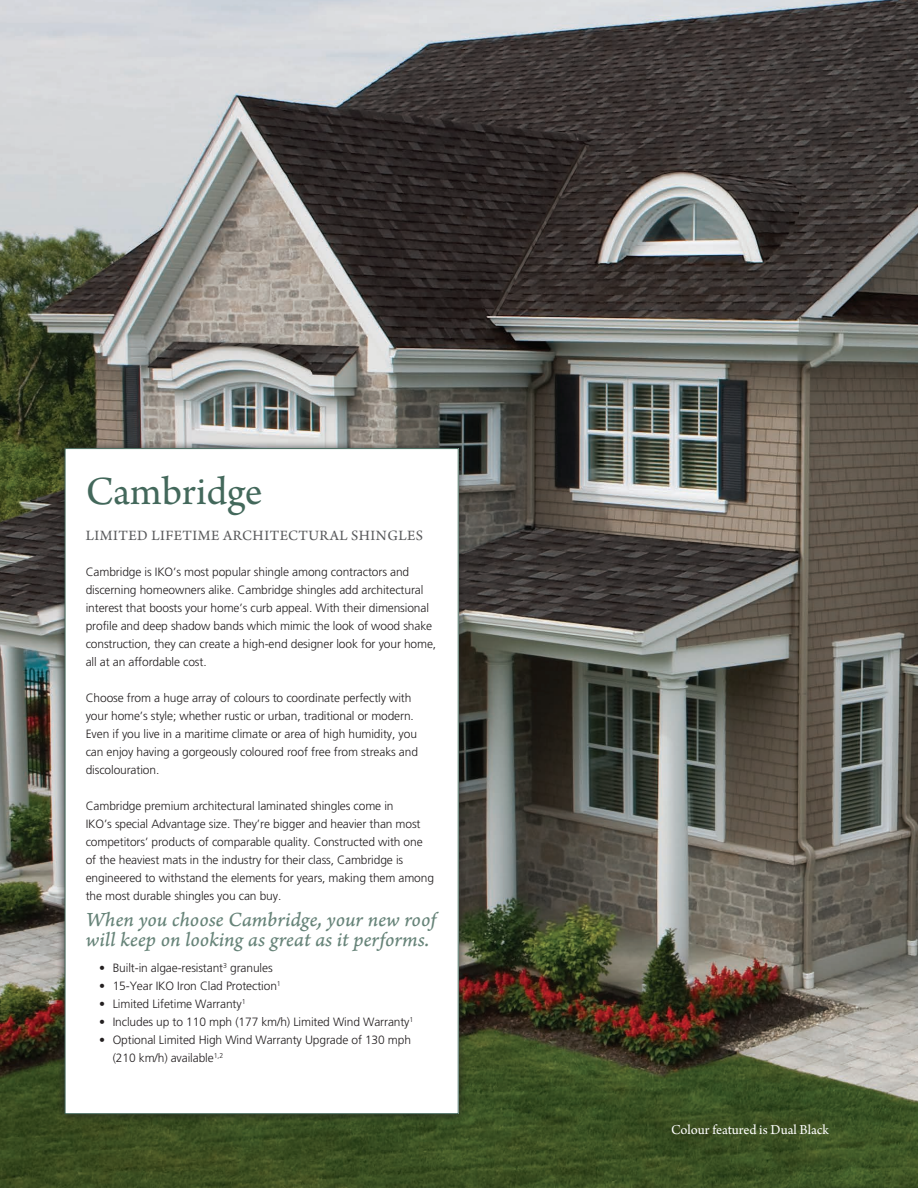
<style>
.page{position:relative;width:918px;height:1188px;background:#fff}
.page>*{position:absolute;margin:0;border:0;box-sizing:border-box;transform-origin:0 0}
.t1{font:42px "Arno Pro";letter-spacing:-.005em;color:#43685b}
.Body_Copy{font:21px/19.5px "Arno Pro Italic Caption";letter-spacing:-.005em;color:#678479}
.t2{font:15px "Arno Pro";letter-spacing:.03em;color:#57585a}
.t3{font:14.4px "Arno Pro";color:#fff}
.Body_Copy-2{font:300 12px/18px "Frutiger LT Std";letter-spacing:-.01em;color:#231f20}
</style>
<div class="page">
<img style="left:0;top:0;width:918px;height:1188px">
<div style="left:56px;top:440px;width:411px;height:682px;background:#231f20;opacity:.75"></div>
<div style="left:65px;top:449px;width:393px;height:665px;background:#fff"></div>
<p class="t1" style="left:86px;top:467px;width:178px">Cambridge</p>
<p class="t2" style="left:86px;top:527px;width:339px">LIMITED LIFETIME ARCHITECTURAL SHINGLES</p>
<p class="Body_Copy-2" style="left:86px;top:563px;width:352px">Cambridge is IKO’s most popular shingle among contractors and discerning homeowners alike. Cambridge shingles add architectural interest that boosts your home’s curb appeal. With their dimensional profile and deep shadow bands which mimic the look of wood shake construction, they can create a high-end designer look for your home, all at an affordable cost.</p>
<p class="Body_Copy-2" style="left:86px;top:689px;width:334px">Choose from a huge array of colours to coordinate perfectly with your home’s style; whether rustic or urban, traditional or modern.<br>Even if you live in a maritime climate or area of high humidity, you can enjoy having a gorgeously coloured roof free from streaks and discolouration.</p>
<p class="Body_Copy-2" style="left:86px;top:797px;width:350px">Cambridge premium architectural laminated shingles come in<br>IKO’s special Advantage size. They’re bigger and heavier than most competitors’ products of comparable quality. Constructed with one of the heaviest mats in the industry for their class, Cambridge is engineered to withstand the elements for years, making them among the most durable shingles you can buy.</p>
<p class="Body_Copy" style="left:86px;top:911px;width:352px">When you choose Cambridge, your new roof will keep on looking as great as it performs.</p>
<p class="Body_Copy-2" style="left:99px;top:959px;width:175px">• Built-in algae-resistant<sup>3</sup> granules</p>
<p class="Body_Copy-2" style="left:99px;top:977px;width:183px">• 15-Year IKO Iron Clad Protection<sup>1</sup></p>
<p class="Body_Copy-2" style="left:99px;top:995px;width:148px">• Limited Lifetime Warranty<sup>1</sup></p>
<p class="Body_Copy-2" style="left:99px;top:1013px;width:316px">• Includes up to 110 mph (177 km/h) Limited Wind Warranty<sup>1</sup></p>
<p class="Body_Copy-2" style="left:113px;top:1031px;width:300px;text-indent:-14px">• Optional Limited High Wind Warranty Upgrade of 130 mph (210 km/h) available<sup>1,2</sup></p>
<p class="t3" style="left:671px;top:1121px;width:159px">Colour featured is Dual Black</p>
</div>
